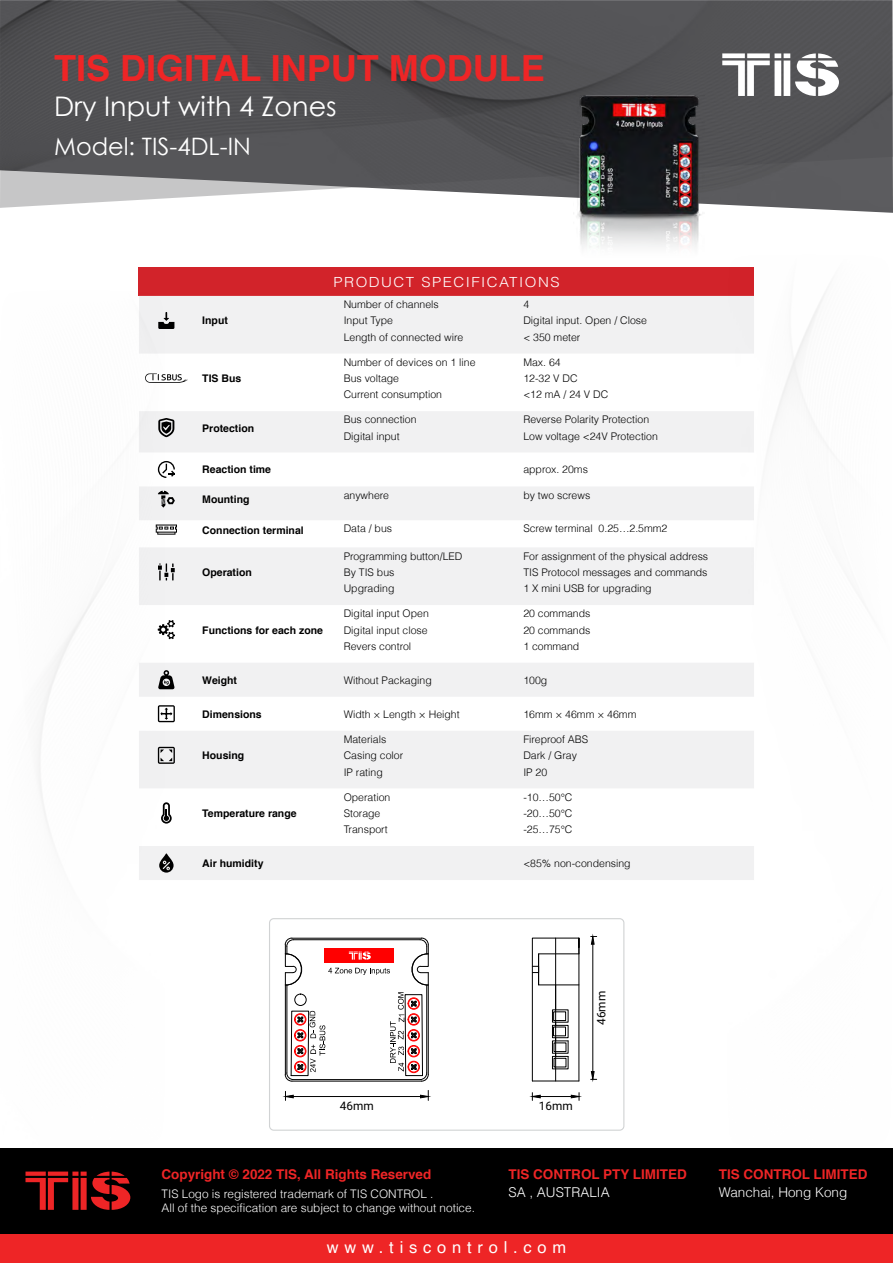
<style>
.page{position:relative;width:893px;height:1263px;background:#fff}
.page>*{position:absolute;margin:0;border:0;box-sizing:border-box;transform-origin:0 0}
.t1{font:700 36px "Helvetica";color:#ee2526}
.t2{font:27px "Century Gothic";color:#fff}
.t3{font:24px "Century Gothic";color:#fff}
.t4{font:16.5px "Helvetica";letter-spacing:.35em;color:#fff}
.t5{font:300 13.95px "Helvetica";letter-spacing:.1em;color:#fff;scale:1.08 1}
.t6{font:700 13.5px "Helvetica";color:#ee2526}
.t7{font:300 13.5px "Helvetica";color:#fff}
.t8{font:300 11.85px/14.1px "Helvetica";color:#fff}
.t9{font:11.7px "Roboto";color:#000}
.t10{font:300 10.5px "Helvetica";color:#000}
.t11{font:700 10.5px "Helvetica";color:#000}
</style>
<div class="page">
<img style="left:38px;top:289px;width:101px;height:533px">
<img style="left:0;top:0;width:893px;height:213px">
<div style="left:0;top:1233px;width:893px;height:30px;background:#ee2526"></div>
<svg style="left:722px;top:53px;width:117px;height:43px"></svg>
<div style="left:0;top:1148px;width:893px;height:85px;background:#000"></div>
<svg style="left:26px;top:1171px;width:104px;height:39px"></svg>
<img style="left:573px;top:96px;width:132px;height:172px">
<div style="left:139px;top:268px;width:615px;height:28px;background:#d2232a"></div>
<svg style="left:139px;top:411px;width:615px;height:469px;fill:#f1f1f2"></svg>
<div style="left:139px;top:296px;width:615px;height:58px;background:#f1f1f2"></div>
<svg style="left:145px;top:373px;width:43px;height:10px"></svg>
<svg style="left:158px;top:418px;width:16px;height:19px"></svg>
<svg style="left:158px;top:461px;width:17px;height:17px"></svg>
<svg style="left:158px;top:491px;width:17px;height:17px"></svg>
<svg style="left:156px;top:524px;width:21px;height:11px"></svg>
<svg style="left:158px;top:563px;width:17px;height:17px"></svg>
<svg style="left:158px;top:620px;width:17px;height:19px"></svg>
<svg style="left:158px;top:670px;width:17px;height:19px"></svg>
<svg style="left:158px;top:705px;width:17px;height:17px"></svg>
<svg style="left:158px;top:747px;width:17px;height:17px"></svg>
<svg style="left:161px;top:802px;width:11px;height:21px"></svg>
<svg style="left:159px;top:853px;width:15px;height:19px"></svg>
<hr style="left:292px;top:1081px;width:130px;height:1px;background:#000">
<hr style="left:292px;top:938px;width:130px;height:1px;background:#000">
<hr style="left:285px;top:973px;width:1px;height:101px;background:#000">
<hr style="left:293px;top:939px;width:127px;height:1px;background:#000">
<hr style="left:426px;top:985px;width:1px;height:88px;background:#000">
<hr style="left:293px;top:1079px;width:127px;height:1px;background:#000">
<hr style="left:287px;top:985px;width:1px;height:88px;background:#000">
<svg style="left:285px;top:937px;width:18px;height:49px"></svg>
<hr style="left:428px;top:973px;width:1px;height:101px;background:#000">
<svg style="left:410px;top:937px;width:19px;height:49px"></svg>
<div style="left:294px;top:994px;width:13px;height:12px;border:1px solid #000;border-radius:50%"></div>
<svg style="left:328px;top:968px;width:62px;height:7px"></svg>
<svg style="left:285px;top:1010px;width:40px;height:72px"></svg>
<svg style="left:390px;top:992px;width:39px;height:90px"></svg>
<hr style="left:592px;top:944px;width:1px;height:127px;background:#000">
<svg style="left:591px;top:936px;width:6px;height:9px"></svg>
<svg style="left:591px;top:1071px;width:6px;height:9px"></svg>
<hr style="left:293px;top:1096px;width:127px;height:1px;background:#000">
<svg style="left:285px;top:1091px;width:9px;height:9px"></svg>
<svg style="left:420px;top:1090px;width:9px;height:10px"></svg>
<hr style="left:532px;top:1081px;width:47px;height:1px;background:#000">
<svg style="left:579px;top:938px;width:1px;height:16px"></svg>
<svg style="left:534px;top:954px;width:5px;height:31px"></svg>
<hr style="left:555px;top:938px;width:1px;height:143px;background:#000">
<div style="left:552px;top:1056px;width:16px;height:13px;border:1px solid #000"></div>
<svg style="left:552px;top:985px;width:17px;height:72px"></svg>
<div style="left:553px;top:1011px;width:13px;height:10px;border:1px solid #000"></div>
<div style="left:554px;top:1058px;width:12px;height:9px;border:1px solid #000"></div>
<div style="left:532px;top:938px;width:47px;height:143px;border:1px solid #000"></div>
<div style="left:324px;top:948px;width:70px;height:15px;background:#f00"></div>
<svg style="left:349px;top:951px;width:22px;height:9px"></svg>
<hr style="left:540px;top:1096px;width:31px;height:1px;background:#000">
<svg style="left:532px;top:1093px;width:9px;height:7px"></svg>
<svg style="left:570px;top:1093px;width:10px;height:7px"></svg>
<div style="left:269px;top:918px;width:355px;height:213px;border:1px solid #d1d3d4;border-radius:4px"></div>
<h1 class="t1" style="left:54px;top:39px;width:492px">TIS DIGITAL INPUT MODULE</h1>
<h2 class="t2" style="left:54px;top:88px;width:284px">Dry Input with 4 Zones</h2>
<h3 class="t3" style="left:54px;top:130px;width:198px">Model: TIS-4DL I N-</h3>
<h3 class="t5" style="left:333px;top:274px;width:76px">PRODUCT</h3>
<h3 class="t5" style="left:421px;top:274px;width:129px">SPECIFICATIONS</h3>
<p class="t10" style="left:344px;top:298px;width:97px">Number of channels</p>
<p class="t10" style="left:523px;top:298px;width:7px">4</p>
<p class="t11" style="left:202px;top:312px;width:27px">Input</p>
<p class="t10" style="left:344px;top:314px;width:51px">Input Type</p>
<p class="t10" style="left:523px;top:314px;width:125px">Digital input. Open / Close</p>
<p class="t10" style="left:344px;top:330px;width:121px">Length of connected wire</p>
<p class="t10" style="left:523px;top:330px;width:59px">&lt; 350 meter</p>
<p class="t10" style="left:344px;top:355px;width:133px">Number of devices on 1 line</p>
<p class="t10" style="left:523px;top:355px;width:39px">Max. 64</p>
<p class="t11" style="left:202px;top:370px;width:41px">TIS Bus</p>
<p class="t10" style="left:344px;top:372px;width:57px">Bus voltage</p>
<p class="t10" style="left:523px;top:372px;width:56px">12-32 V DC</p>
<p class="t10" style="left:344px;top:388px;width:100px">Current consumption</p>
<p class="t10" style="left:523px;top:388px;width:87px">&lt;12 mA/24VDC</p>
<p class="t11" style="left:202px;top:419px;width:53px">Protection</p>
<p class="t10" style="left:344px;top:413px;width:74px">Bus connection</p>
<p class="t10" style="left:344px;top:429px;width:58px">Digital input</p>
<p class="t10" style="left:523px;top:413px;width:127px">Reverse Polarity Protection</p>
<p class="t10" style="left:523px;top:429px;width:136px">Low voltage &lt;24V Protection</p>
<p class="t11" style="left:202px;top:461px;width:70px">Reaction time</p>
<p class="t10" style="left:523px;top:463px;width:66px">approx. 20ms</p>
<p class="t11" style="left:202px;top:491px;width:49px">Mounting</p>
<p class="t10" style="left:344px;top:488px;width:47px">anywhere</p>
<p class="t10" style="left:523px;top:488px;width:68px">by two screws</p>
<p class="t11" style="left:202px;top:521px;width:103px">Connection terminal</p>
<p class="t11" style="left:202px;top:564px;width:51px">Operation</p>
<p class="t10" style="left:344px;top:522px;width:50px">Data / bus</p>
<p class="t10" style="left:344px;top:549px;width:120px">Programming button/LED</p>
<p class="t10" style="left:344px;top:566px;width:52px">By TIS bus</p>
<p class="t10" style="left:523px;top:522px;width:71px">Screw terminal</p>
<p class="t10" style="left:599px;top:522px;width:70px">0.25…2.5mm2</p>
<p class="t10" style="left:523px;top:549px;width:186px">For assignment of the physical address</p>
<p class="t10" style="left:523px;top:566px;width:186px">TIS Protocol messages and commands</p>
<p class="t10" style="left:344px;top:582px;width:52px">Upgrading</p>
<p class="t10" style="left:523px;top:582px;width:130px">X1 mini USB for upgrading</p>
<p class="t10" style="left:344px;top:607px;width:87px">Digital input Open</p>
<p class="t10" style="left:523px;top:607px;width:69px">20 commands</p>
<p class="t11" style="left:202px;top:621px;width:122px">Functions for each zone</p>
<p class="t10" style="left:344px;top:623px;width:86px">Digital input close</p>
<p class="t10" style="left:523px;top:623px;width:69px">20 commands</p>
<p class="t10" style="left:344px;top:640px;width:69px">Revers control</p>
<p class="t10" style="left:523px;top:640px;width:58px">1 command</p>
<p class="t11" style="left:202px;top:671px;width:36px">Weight</p>
<p class="t10" style="left:344px;top:673px;width:90px">Without Packaging</p>
<p class="t10" style="left:523px;top:673px;width:25px">100g</p>
<p class="t11" style="left:202px;top:705px;width:61px">Dimensions</p>
<p class="t11" style="left:202px;top:747px;width:43px">Housing</p>
<p class="t10" style="left:344px;top:707px;width:117px">Width × Length × Height</p>
<p class="t10" style="left:523px;top:707px;width:115px">16mm × 46mm × 46mm</p>
<p class="t10" style="left:344px;top:733px;width:44px">Materials</p>
<p class="t10" style="left:523px;top:733px;width:66px">Fireproof ABS</p>
<p class="t10" style="left:344px;top:749px;width:61px">Casing color</p>
<p class="t10" style="left:523px;top:749px;width:55px">Dark / Gray</p>
<p class="t10" style="left:344px;top:765px;width:41px">IP rating</p>
<p class="t10" style="left:523px;top:765px;width:25px">IP 20</p>
<p class="t10" style="left:344px;top:790px;width:48px">Operation</p>
<p class="t10" style="left:523px;top:790px;width:51px">-10…50°C</p>
<p class="t11" style="left:202px;top:805px;width:96px">Temperature range</p>
<p class="t10" style="left:344px;top:807px;width:38px">Storage</p>
<p class="t10" style="left:523px;top:807px;width:51px">-20…50°C</p>
<p class="t10" style="left:344px;top:823px;width:46px">Transport</p>
<p class="t10" style="left:523px;top:823px;width:51px">-25…75°C</p>
<p class="t11" style="left:202px;top:855px;width:63px">Air humidity</p>
<p class="t10" style="left:523px;top:857px;width:109px">&lt;85% non-condensing</p>
<p class="t9" style="left:340px;top:1097px;width:35px">46mm</p>
<p class="t6" style="left:162px;top:1163px;width:271px">Copyright © 2022 TIS, All Rights Reserved</p>
<p class="t8" style="left:162px;top:1187px;width:315px">TIS Logo is registered trademark of TIS CONTROL .<br>All of the specification are subject to change without notice.</p>
<p class="t9" style="left:593px;top:1025px;width:35px;rotate:-90deg">46mm</p>
<p class="t9" style="left:539px;top:1097px;width:35px">16mm</p>
<p class="t6" style="left:508px;top:1163px;width:180px">TIS CONTROL PTY LIMITED</p>
<p class="t7" style="left:508px;top:1184px;width:103px">SA , AUSTRALIA</p>
<h3 class="t4" style="left:327px;top:1234px;width:241px">www.tiscontrol.com</h3>
<p class="t6" style="left:719px;top:1163px;width:150px">TIS CONTROL LIMITED</p>
<p class="t7" style="left:719px;top:1184px;width:130px">Wanchai, Hong Kong</p>
</div>
